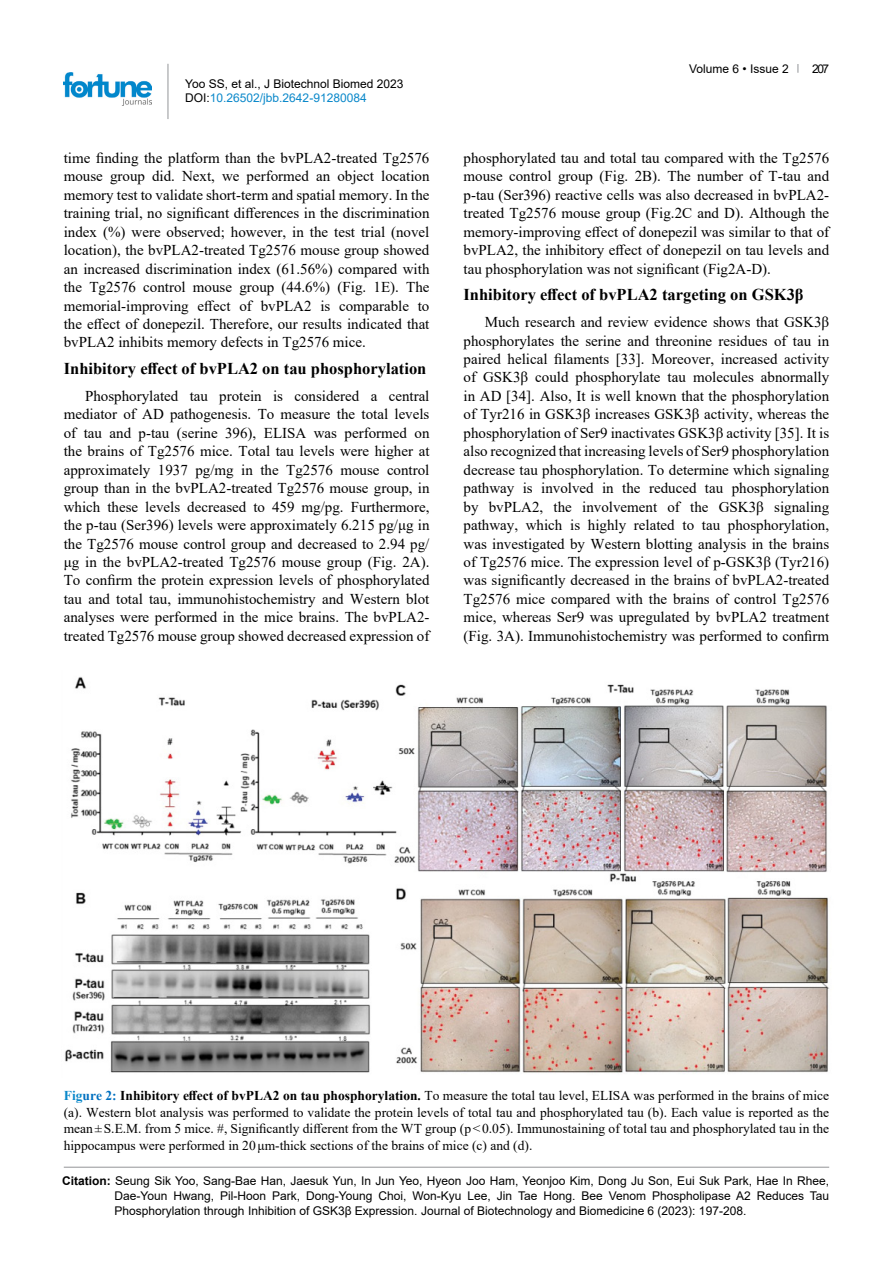
<style>
.page{position:relative;width:893px;height:1263px;background:#fff}
.page>*{position:absolute;margin:0;border:0;box-sizing:border-box;transform-origin:0 0}
.t1{font:700 16.5px "Times New Roman";color:#000}
.t2{font:15px/18.5px "Times New Roman";color:#000;text-align:justify}
.t3{font:13.5px/16.5px "Times New Roman";color:#000;text-align:justify}
.t4{font:12px/15px "Arial";color:#000}
.s1{color:#0a88ca}
.s2{font-weight:700;color:#0a88ca}
.s3{font-weight:700;color:#0070c0}
.s4{font-weight:700}
</style>
<div class="page">
<hr style="left:168px;top:64px;width:1px;height:55px;background:#939598">
<img style="left:64px;top:72px;width:88px;height:33px">
<hr style="left:64px;top:1167px;width:765px;height:1px;background:#939598">
<img style="left:65px;top:677px;width:764px;height:396px">
<p class="t4" style="left:185px;top:76px;width:220px;line-height:14.4px">Yoo SS, et al., J Biotechnol Biomed 2023<br>DOI:<span class="s1">10.26502/jbb.2642-91280084</span></p>
<p class="t2" style="left:64px;top:148px;width:367px">time finding the platform than the bvPLA2-treated Tg2576 mouse group did. Next, we performed an object location memory test to validate short-term and spatial memory. In the training trial, no significant differences in the discrimination index (%) were observed; however, in the test trial (novel location), the bvPLA2-treated Tg2576 mouse group showed an increased discrimination index (61.56%) compared with the Tg2576 control mouse group (44.6%) (Fig. 1E). The memorial-improving effect of bvPLA2 is comparable to the effect of donepezil. Therefore, our results indicated that bvPLA2 inhibits memory defects in Tg2576 mice.</p>
<p class="t1" style="left:64px;top:356px;width:364px">Inhibitory effect of bvPLA2 on tau phosphorylation</p>
<p class="t2" style="left:64px;top:386px;width:367px;text-indent:21px">Phosphorylated tau protein is considered a central mediator of AD pathogenesis. To measure the total levels of tau and p-tau (serine 396), ELISA was performed on the brains of Tg2576 mice. Total tau levels were higher at approximately 1937 pg/mg in the Tg2576 mouse control group than in the bvPLA2-treated Tg2576 mouse group, in which these levels decreased to 459 mg/pg. Furthermore, the p-tau (Ser396) levels were approximately 6.215 pg/μg in the Tg2576 mouse control group and decreased to 2.94 pg/ μg in the bvPLA2-treated Tg2576 mouse group (Fig. 2A).<br>To confirm the protein expression levels of phosphorylated tau and total tau, immunohistochemistry and Western blot analyses were performed in the mice brains. The bvPLA2- treated Tg2576 mouse group showed decreased expression of</p>
<p class="t4" style="left:689px;top:61px;width:101px">Volume 6 • Issue 2</p>
<p class="t4" style="left:812px;top:61px;width:19px">207</p>
<p class="t2" style="left:463px;top:148px;width:367px">phosphorylated tau and total tau compared with the Tg2576 mouse control group (Fig. 2B). The number of T-tau and p-tau (Ser396) reactive cells was also decreased in bvPLA2- treated Tg2576 mouse group (Fig.2C and D). Although the memory-improving effect of donepezil was similar to that of bvPLA2, the inhibitory effect of donepezil on tau levels and tau phosphorylation was not significant (Fig2A-D).</p>
<p class="t1" style="left:463px;top:283px;width:342px">Inhibitory effect of bvPLA2 targeting on GSK3β</p>
<p class="t2" style="left:463px;top:312px;width:367px;text-indent:21px">Much research and review evidence shows that GSK3β phosphorylates the serine and threonine residues of tau in paired helical filaments [33]. Moreover, increased activity of GSK3β could phosphorylate tau molecules abnormally in AD [34]. Also, It is well known that the phosphorylation of Tyr216 in GSK3β increases GSK3β activity, whereas the phosphorylation of Ser9 inactivates GSK3β activity [35]. It is also recognized that increasing levels of Ser9 phosphorylation decrease tau phosphorylation. To determine which signaling pathway is involved in the reduced tau phosphorylation by bvPLA2, the involvement of the GSK3β signaling pathway, which is highly related to tau phosphorylation, was investigated by Western blotting analysis in the brains of Tg2576 mice. The expression level of p-GSK3β (Tyr216) was significantly decreased in the brains of bvPLA2-treated Tg2576 mice compared with the brains of control Tg2576 mice, whereas Ser9 was upregulated by bvPLA2 treatment (Fig. 3A). Immunohistochemistry was performed to confirm</p>
<p class="t3" style="left:64px;top:1087px;width:767px"><span class="s2">Fig</span><span class="s3">ure 2:</span> <span class="s4">Inhibitory effect of bvPLA2 on tau phosphorylation.</span> To measure the total tau level, ELISA was performed in the brains of mice (a). Western blot analysis was performed to validate the protein levels of total tau and phosphorylated tau (b). Each value is reported as the mean±S.E.M. from 5 mice. #, Significantly different from the WT group (p&lt;0.05). Immunostaining of total tau and phosphorylated tau in the hippocampus were performed in 20μm-thick sections of the brains of mice (c) and (d).</p>
<p class="t4" style="left:115px;top:1173px;width:716px;text-align:justify;text-indent:-52px"><span class="s4">Citation:</span> Seung Sik Yoo, Sang-Bae Han, Jaesuk Yun, In Jun Yeo, Hyeon Joo Ham, Yeonjoo Kim, Dong Ju Son, Eui Suk Park, Hae In Rhee, Dae-Youn Hwang, Pil-Hoon Park, Dong-Young Choi, Won-Kyu Lee, Jin Tae Hong. Bee Venom Phospholipase A2 Reduces Tau Phosphorylation through Inhibition of GSK3β Expression. Journal of Biotechnology and Biomedicine 6 (2023): 197-208.</p>
</div>
